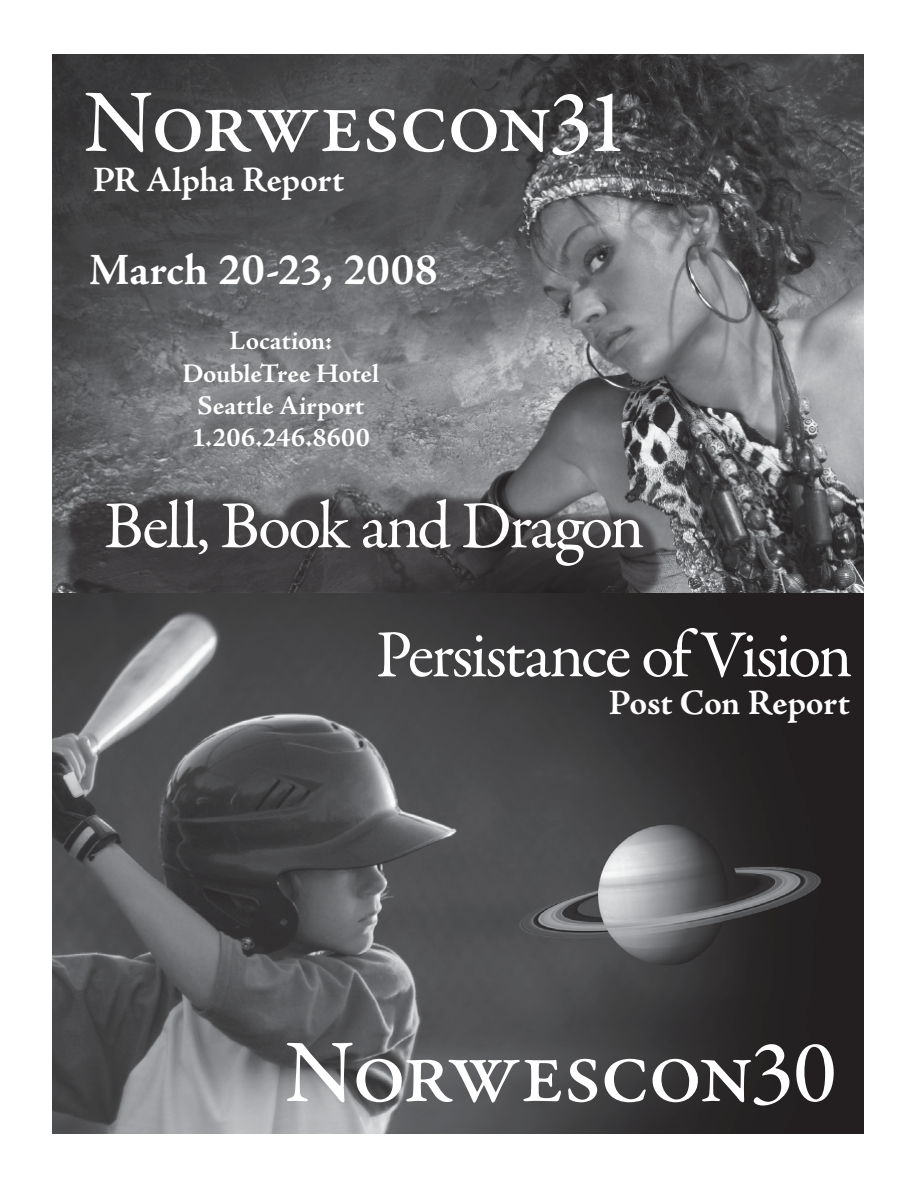
<style>
.page{position:relative;width:918px;height:1188px;background:#fff}
.page>*{position:absolute;margin:0;border:0;box-sizing:border-box;transform-origin:0 0}
.t1{font:500 90px "Garamond Premr Pro";letter-spacing:-.04em;color:#fff}
.t2{font:67.5px "Garamond Premr Pro";letter-spacing:-.04em;color:#fff}
.t3{font:700 45px "Adobe Jenson Pro";color:#fff}
.t4{font:700 36px "Adobe Jenson Pro";letter-spacing:-.005em;color:#fff}
.t5{font:700 27px/32.4px "Adobe Jenson Pro";color:#fff;text-align:center}
</style>
<div class="page">
<img style="left:53px;top:55px;width:810px;height:539px">
<div style="left:61px;top:487px;width:605px;height:134px;background:#231f20;opacity:.64"></div>
<img style="left:53px;top:594px;width:810px;height:539px">
<h1 class="t1" style="left:84px;top:68px;width:547px">Norwescon31</h1>
<h3 class="t4" style="left:93px;top:159px;width:253px">PR Alpha Report</h3>
<h3 class="t3" style="left:89px;top:245px;width:350px">March 20-23, 2008</h3>
<p class="t5" style="left:182px;top:325px;width:198px">Location:<br>DoubleTree Hotel<br>Seattle Airport<br>1.206.246.8600</p>
<h2 class="t2" style="left:104px;top:485px;width:542px">Bell, Book and Dragon</h2>
<h2 class="t2" style="left:376px;top:614px;width:479px">Persistance of Vision</h2>
<h3 class="t4" style="left:609px;top:683px;width:243px">Post Con Report</h3>
<h1 class="t1" style="left:285px;top:1018px;width:553px">Norwescon30</h1>
</div>
